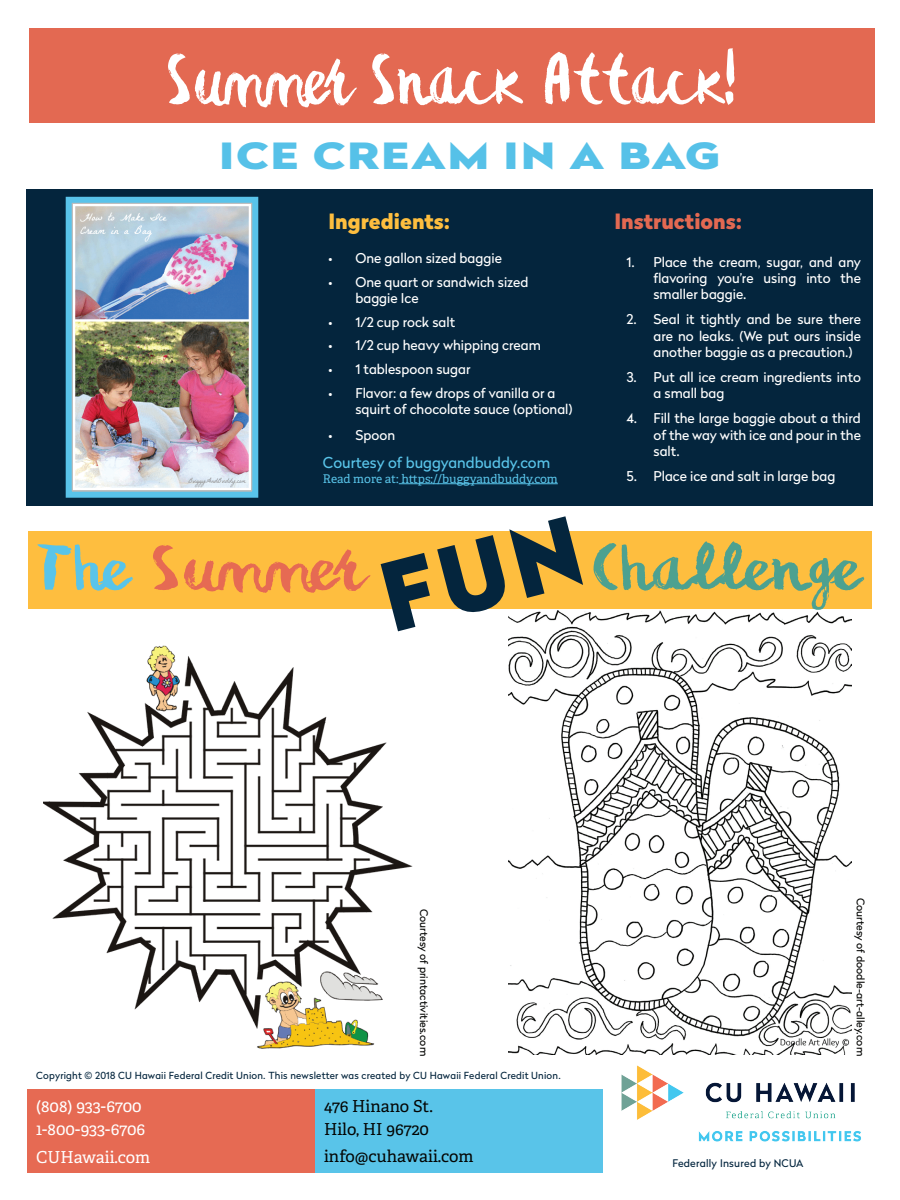
<style>
.page{position:relative;width:900px;height:1200px;background:#fff}
.page>*{position:absolute;margin:0;border:0;box-sizing:border-box;transform-origin:0 0}
.t1{font:77.85px "Besom";color:#fff}
.t2{font:69px "Besom";color:#e66a53;scale:1.3 1}
.t3{font:69px "Besom";color:#4da190;scale:1.3 1}
.t4{font:900 36px "Radikal";letter-spacing:.04em;color:#56c1e8;scale:1.3 1}
.t5{font:900 21px "Radikal";color:#e36952}
.t6{font:900 21px "Radikal";color:#febe3f}
.t7{font:16.5px/22.8px "Adelle PE";color:#040503}
.t8{font:16.5px/22.8px "Adelle PE";color:#fff}
.t9{font:15px "Radikal";color:#59c4e9}
.t10{font:13.5px/16.2px "Radikal";color:#fff}
.t11{font:12px "Adelle PE";letter-spacing:-.005em;color:#59c4e9}
.t12{font:10.5px "Radikal";color:#040503}
.t13{font:10.5px "Radikal";letter-spacing:.02em;color:#03253e}
.t14{font:9.75px "Radikal";letter-spacing:.02em;color:#04253d}
.s1{color:#59c4e9}
</style>
<div class="page">
<div style="left:26px;top:189px;width:847px;height:317px;background:#04253d"></div>
<img style="left:43px;top:645px;width:370px;height:404px">
<img style="left:65px;top:196px;width:194px;height:302px">
<img style="left:508px;top:611px;width:343px;height:443px">
<div style="left:315px;top:1089px;width:288px;height:84px;background:#59c4e9"></div>
<div style="left:29px;top:28px;width:846px;height:95px;background:#e36952"></div>
<hr style="left:399px;top:483px;width:159px;height:1px;background:#59c4e9">
<img style="left:621px;top:1065px;width:240px;height:77px">
<div style="left:29px;top:531px;width:843px;height:78px;background:#febe3f"></div>
<div style="left:27px;top:1089px;width:288px;height:84px;background:#e66a53"></div>
<svg style="left:508px;top:610px;width:75px;height:21px"></svg>
<h1 class="t1" style="left:167px;top:22px;width:571px">Summer Snack Attack!</h1>
<h3 class="t4" style="left:219px;top:130px;width:387px">ICE CREAM IN A BAG</h3>
<h3 class="t6" style="left:328px;top:206px;width:123px">Ingredients:</h3>
<p class="t10" style="left:328px;top:250px;width:175px">• One gallon sized baggie</p>
<p class="t10" style="left:355px;top:273px;width:175px;text-indent:-27px">• One quart or sandwich sized baggie Ice</p>
<p class="t10" style="left:328px;top:313px;width:128px">• 1/2 cup rock salt</p>
<p class="t10" style="left:328px;top:337px;width:214px">• 1/2 cup heavy whipping cream</p>
<p class="t10" style="left:328px;top:361px;width:144px">• 1 tablespoon sugar</p>
<p class="t10" style="left:355px;top:384px;width:219px;text-indent:-27px">• Flavor: a few drops of vanilla or a squirt of chocolate sauce (optional)</p>
<p class="t10" style="left:328px;top:426px;width:68px">• Spoon</p>
<p class="t9" style="left:323px;top:452px;width:229px">Courtesy of buggyandbuddy.com</p>
<p class="t11" style="left:323px;top:470px;width:236px">Read more at: https://buggyandbuddy.com</p>
<h3 class="t5" style="left:614px;top:206px;width:129px">Instructions:</h3>
<p class="t10" style="left:653px;top:253px;width:209px;text-align:justify;text-indent:-27px">1. Place the cream, sugar, and any flavoring you’re using into the smaller baggie.</p>
<p class="t10" style="left:653px;top:311px;width:209px;text-align:justify;text-indent:-27px">2. Seal it tightly and be sure there are no leaks. (We put ours inside another baggie as a precaution.)</p>
<p class="t10" style="left:653px;top:368px;width:209px;text-indent:-27px">3. Put all ice cream ingredients into a small bag</p>
<p class="t10" style="left:653px;top:410px;width:209px;text-align:justify;text-indent:-27px">4. Fill the large baggie about a third of the way with ice and pour in the salt.</p>
<p class="t10" style="left:626px;top:467px;width:211px">5. Place ice and salt in large bag</p>
<h2 class="t2" style="left:36px;top:517px;width:253px"><span class="s1">The</span> Summer</h2>
<h2 class="t3" style="left:590px;top:517px;width:208px">Challenge</h2>
<p class="t12" style="left:431px;top:909px;width:149px;rotate:90deg">Courtesy of printactivities.com</p>
<p class="t14" style="left:36px;top:1068px;width:526px">Copyright © 2018 CU Hawaii Federal Credit Union. This newsletter was created by CU Hawaii Federal Credit Union.</p>
<p class="t8" style="left:36px;top:1094px;width:111px">(808) 933-6700<br>1-800-933-6706</p>
<p class="t8" style="left:36px;top:1145px;width:115px">CUHawaii.com</p>
<p class="t7" style="left:324px;top:1094px;width:110px">476 Hinano St.<br>Hilo, HI 96720</p>
<p class="t7" style="left:324px;top:1144px;width:151px">info@cuhawaii.com</p>
<p class="t13" style="left:672px;top:1156px;width:133px">Federally Insured by NCUA</p>
<p class="t12" style="left:868px;top:898px;width:160px;rotate:90deg">Courtesy of doodle-art-alley.com</p>
</div>
